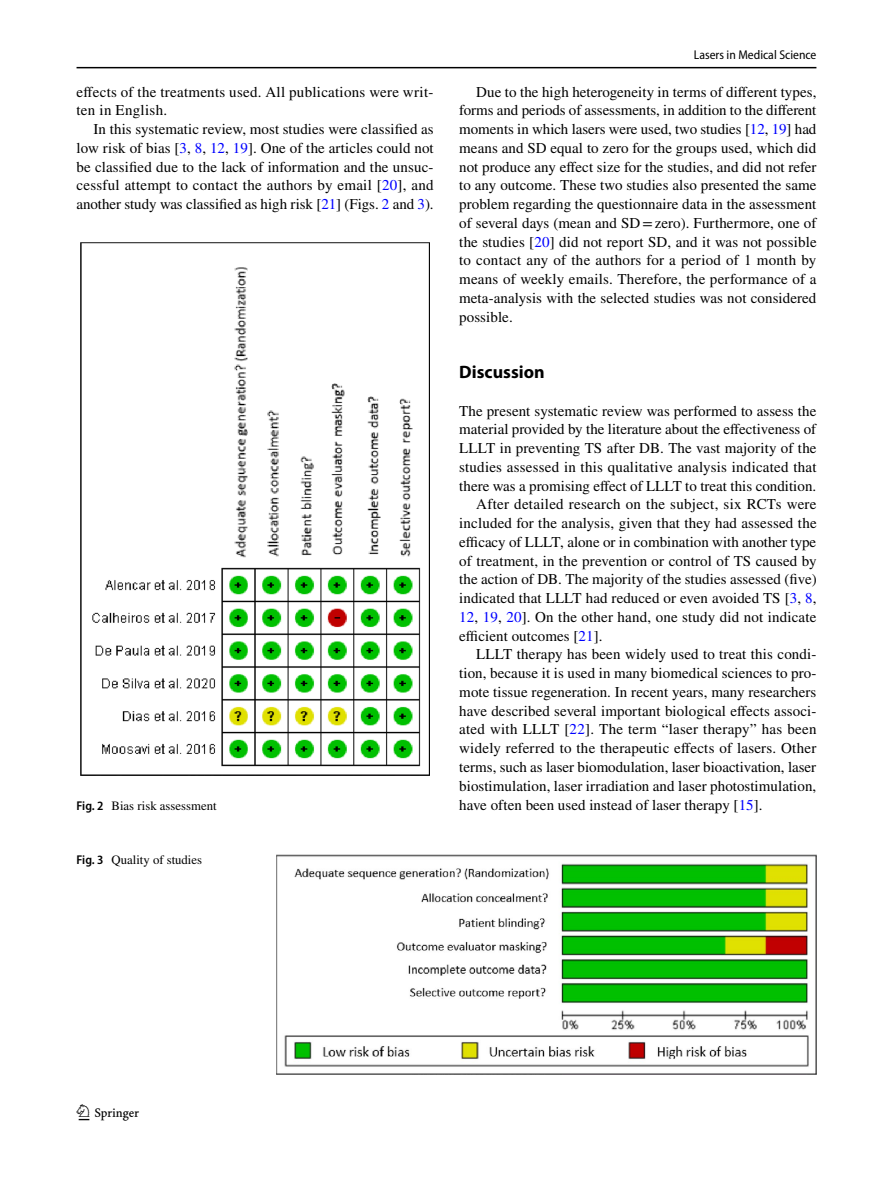
<style>
.page{position:relative;width:893px;height:1187px;background:#fff}
.page>*{position:absolute;margin:0;border:0;box-sizing:border-box;transform-origin:0 0}
.t1{font:22.5px "Springnew Regular 2";color:#000}
.t2{font:700 18px "Myriad Pro";color:#000}
.t3{font:15px/18.8px "STIX";letter-spacing:.005em;color:#000;text-align:justify}
.t4{font:12.75px "STIX";color:#000}
.t5{font:semi-condensed 12.75px "Myriad Pro";color:#000}
.s1{color:#00f}
.s2{font-family:"Myriad Pro";font-weight:600;font-stretch:semi-condensed}
</style>
<div class="page">
<hr style="left:77px;top:67px;width:739px;height:1px;background:#000">
<img style="left:81px;top:242px;width:348px;height:533px">
<img style="left:276px;top:854px;width:540px;height:219px">
<p class="t3" style="left:77px;top:83px;width:358px">effects of the treatments used. All publications were writ&shy;ten in English.</p>
<p class="t3" style="left:77px;top:121px;width:359px;text-indent:17px">In this systematic review, most studies were classified as low risk of bias [<span class="s1">3</span>, <span class="s1">8</span>, <span class="s1">12</span>, <span class="s1">19</span>]. One of the articles could not be classified due to the lack of information and the unsuc&shy;cessful attempt to contact the authors by email [<span class="s1">20</span>], and another study was classified as high risk [<span class="s1">21</span>] (Figs. <span class="s1">2</span> and <span class="s1">3</span>).</p>
<p class="t5" style="left:694px;top:48px;width:124px">Lasers in Medical Science</p>
<p class="t3" style="left:459px;top:83px;width:359px;text-indent:17px">Due to the high heterogeneity in terms of different types, forms and periods of assessments, in addition to the different moments in which lasers were used, two studies [<span class="s1">12</span>, <span class="s1">19</span>] had means and SD equal to zero for the groups used, which did not produce any effect size for the studies, and did not refer to any outcome. These two studies also presented the same problem regarding the questionnaire data in the assessment of several days (mean and SD=zero). Furthermore, one of the studies [<span class="s1">20</span>] did not report SD, and it was not possible to contact any of the authors for a period of 1 month by means of weekly emails. Therefore, the performance of a meta-analysis with the selected studies was not considered possible.</p>
<p class="t2" style="left:459px;top:360px;width:87px">Discussion</p>
<p class="t3" style="left:459px;top:402px;width:359px">The present systematic review was performed to assess the</p>
<p class="t3" style="left:459px;top:421px;width:359px">material provided by the literature about the effectiveness of</p>
<p class="t3" style="left:459px;top:439px;width:359px">LLLT in preventing TS after DB. The vast majority of the</p>
<p class="t3" style="left:459px;top:458px;width:359px">studies assessed in this qualitative analysis indicated that</p>
<p class="t3" style="left:459px;top:477px;width:359px">there was a promising effect of LLLT to treat this condition.</p>
<p class="t3" style="left:476px;top:496px;width:342px">After detailed research on the subject, six RCTs were</p>
<p class="t3" style="left:459px;top:514px;width:359px">included for the analysis, given that they had assessed the</p>
<p class="t3" style="left:459px;top:533px;width:359px">efficacy of LLLT, alone or in combination with another type</p>
<p class="t3" style="left:459px;top:552px;width:359px">of treatment, in the prevention or control of TS caused by</p>
<p class="t3" style="left:459px;top:571px;width:359px">the action of DB. The majority of the studies assessed (five)</p>
<p class="t3" style="left:459px;top:589px;width:359px">indicated that LLLT had reduced or even avoided TS [<span class="s1">3</span>, <span class="s1">8</span>,</p>
<p class="t3" style="left:459px;top:608px;width:359px"><span class="s1">12</span>, <span class="s1">19</span>, <span class="s1">20</span>]. On the other hand, one study did not indicate</p>
<p class="t3" style="left:459px;top:627px;width:145px">efficient outcomes [<span class="s1">21</span>].</p>
<p class="t3" style="left:476px;top:646px;width:342px">LLLT therapy has been widely used to treat this condi-</p>
<p class="t3" style="left:459px;top:664px;width:359px">tion, because it is used in many biomedical sciences to pro-</p>
<p class="t3" style="left:459px;top:683px;width:359px">mote tissue regeneration. In recent years, many researchers</p>
<p class="t3" style="left:459px;top:702px;width:359px">have described several important biological effects associ-</p>
<p class="t3" style="left:459px;top:721px;width:359px">ated with LLLT [<span class="s1">22</span>]. The term “laser therapy” has been</p>
<p class="t3" style="left:459px;top:739px;width:359px">widely referred to the therapeutic effects of lasers. Other</p>
<p class="t3" style="left:459px;top:758px;width:358px">terms, such as laser biomodulation, laser bioactivation, laser</p>
<p class="t3" style="left:459px;top:777px;width:359px">biostimulation, laser irradiation and laser photostimulation,</p>
<p class="t4" style="left:77px;top:797px;width:142px"><span class="s2">Fig. 2</span> Bias risk assessment</p>
<p class="t3" style="left:459px;top:796px;width:305px">have often been used instead of laser therapy [<span class="s1">15</span>].</p>
<p class="t4" style="left:77px;top:850px;width:127px"><span class="s2">Fig. 3</span> Quality of studies</p>
<h1 class="t1" style="left:79px;top:1104px;width:62px">1 3</h1>
</div>
